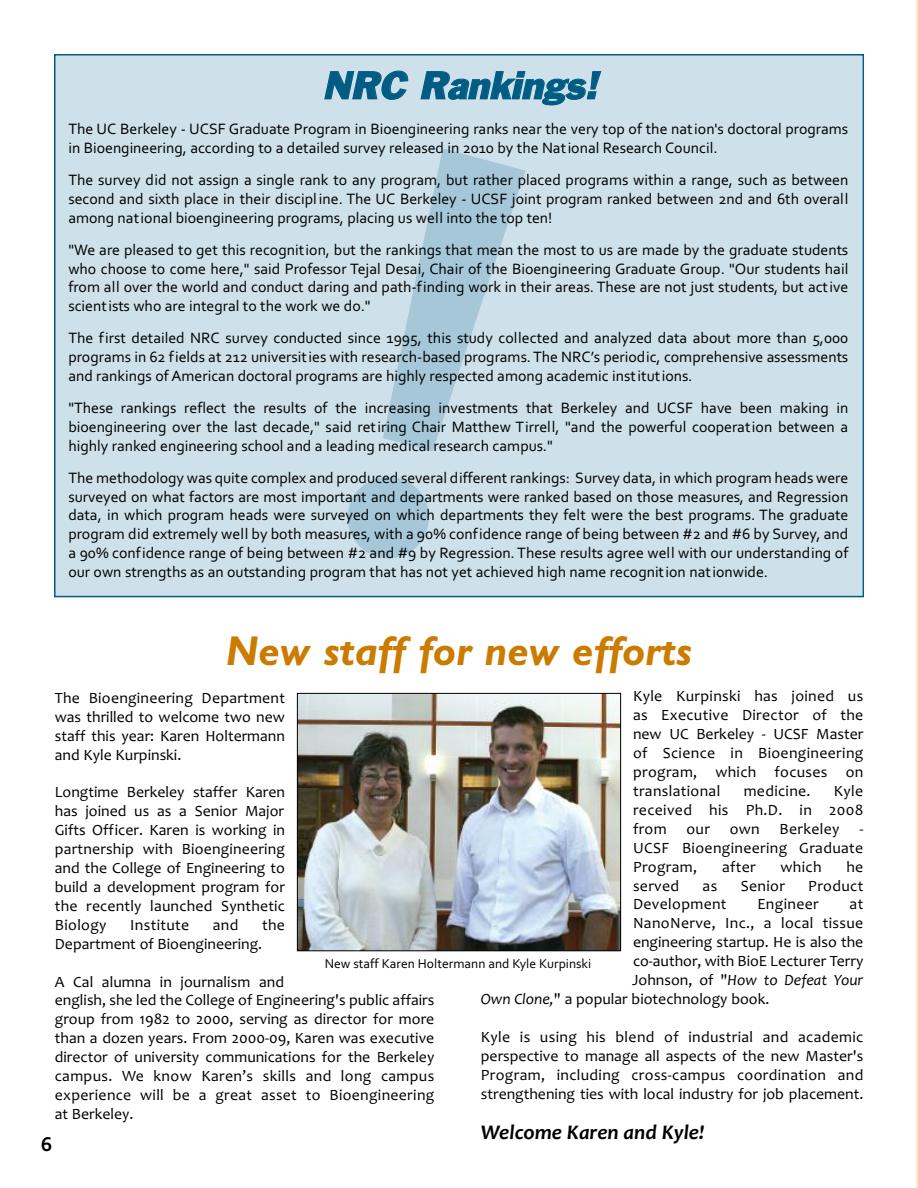
<style>
.page{position:relative;width:918px;height:1188px;background:#fff}
.page>*{position:absolute;margin:0;border:0;box-sizing:border-box;transform-origin:0 0}
.t1{font:italic 700 42px "Gill Sans";color:#ca7b00}
.t2{font:italic 36px "Franklin Gothic";color:#005c83}
.t3{font:italic 700 21px "Candara";color:#000}
.t4{font:700 21px "Corbel";color:#000}
.t5{font:15.75px/18.9px "Corbel";color:#000;text-align:justify}
.t6{font:15.75px/18.9px "Candara";color:#000;text-align:justify}
.t7{font:15.75px "Candara";letter-spacing:.02em;color:#000}
.t8{font:italic 15.75px "Candara";color:#000}
.t9{font:13.5px "Corbel";color:#000}
.s1{font-style:normal}
.s2{font-style:italic}
</style>
<div class="page">
<div style="left:56px;top:56px;width:806px;height:540px;background:#cee1ea"></div>
<svg style="left:347px;top:148px;width:179px;height:411px"></svg>
<hr style="left:917px;top:0;width:1px;height:1188px;background:#fbeec7">
<img style="left:299px;top:695px;width:320px;height:254px">
<div style="left:297px;top:693px;width:324px;height:258px;border:1px solid #000"></div>
<h2 class="t2" style="left:322px;top:72px;width:283px">NRC Rankings!</h2>
<p class="t5" style="left:68px;top:119px;width:782px">The UC Berkeley - UCSF Graduate Program in Bioengineering ranks near the very top of the nation's doctoral programs in Bioengineering, according to a detailed survey released in 2010 by the National Research Council.</p>
<p class="t5" style="left:68px;top:170px;width:782px">The survey did not assign a single rank to any program, but rather placed programs within a range, such as between second and sixth place in their discipl ine. The UC Berkeley - UCSF joint program ranked between 2nd and 6th overall among national bioengineering programs, placing us well into the top ten!</p>
<p class="t5" style="left:68px;top:240px;width:782px">"We are pleased to get this recognition, but the rankings that mean the most to us are made by the graduate students who choose to come here," said Professor Tejal Desai, Chair of the Bioengineering Graduate Group. "Our students hail from all over the world and conduct daring and path-finding work in their areas. These are not just students, but active scientists who are integral to the work we do."</p>
<p class="t5" style="left:68px;top:328px;width:782px">The first detailed NRC survey conducted since 1995, this study collected and analyzed data about more than 5,000 programs in 62 fields at 212 universities with research-based programs.The NRC’s periodic, comprehensive assessments and rankings of American doctoral programs are highly respected among academic institutions.</p>
<p class="t5" style="left:68px;top:398px;width:782px">"These rankings reflect the results of the increasing investments that Berkeley and UCSF have been making in bioengineering over the last decade," said retiring Chair Matthew Tirrell, "and the powerful cooperation between a highly ranked engineering school and a leading medical research campus."</p>
<p class="t5" style="left:68px;top:468px;width:782px">The methodology was quite complex and produced several different rankings: Survey data, in which program heads were surveyed on what factors are most important and departments were ranked based on those measures, and Regression data, in which program heads were surveyed on which departments they felt were the best programs. The graduate program did extremely well by both measures, with a 90% confidence range of being between #2 and #6 by Survey, and a 90% confidence range of being between #2 and #9 by Regression. These results agree well with our understanding of our own strengths as an outstanding program that has not yet achieved high name recognition nationwide.</p>
<h1 class="t1" style="left:226px;top:626px;width:468px">New staff for new efforts</h1>
<p class="t6" style="left:633px;top:687px;width:232px">Kyle Kurpinski has joined us as Executive Director of the new UC Berkeley - UCSF Master of Science in Bioengineering program, which focuses on translational</p>
<p class="t6" style="left:55px;top:688px;width:232px">The Bioengineering Department was thrilled to welcome two new staff this year: Karen Holtermann and Kyle Kurpinski.</p>
<p class="t6" style="left:55px;top:783px;width:232px">Longtime Berkeley staffer Karen has joined us as a Senior Major Gifts Officer. Karen is working in partnership with Bioengineering and the College of Engineering to build a development program for the recently launched Synthetic Biology</p>
<p class="t6" style="left:633px;top:781px;width:232px;text-indent:201px">Kyle received his Ph.D. in 2008 from</p>
<p class="t7" style="left:744px;top:781px;width:68px">medicine.</p>
<p class="t6" style="left:686px;top:819px;width:25px">our</p>
<p class="t6" style="left:730px;top:819px;width:32px">own</p>
<p class="t7" style="left:780px;top:819px;width:62px">Berkeley</p>
<p class="t6" style="left:633px;top:819px;width:232px;text-indent:226px">- UCSF Bioengineering Graduate Program,</p>
<p class="t6" style="left:722px;top:857px;width:35px">after</p>
<p class="t6" style="left:781px;top:857px;width:43px">which</p>
<p class="t6" style="left:846px;top:857px;width:18px">he</p>
<p class="t6" style="left:633px;top:876px;width:48px">served</p>
<p class="t6" style="left:703px;top:876px;width:16px">as</p>
<p class="t6" style="left:741px;top:876px;width:46px">Senior</p>
<p class="t7" style="left:808px;top:876px;width:57px">Product</p>
<p class="t7" style="left:633px;top:895px;width:95px">Development</p>
<p class="t7" style="left:757px;top:895px;width:63px">Engineer</p>
<p class="t6" style="left:850px;top:895px;width:15px">at</p>
<p class="t7" style="left:633px;top:914px;width:232px">NanoNerve, Inc., a local tissue</p>
<p class="t6" style="left:633px;top:932px;width:232px">engineering startup. He is also the</p>
<p class="t6" style="left:633px;top:951px;width:232px">co-author, with BioE Lecturer Terry</p>
<p class="t8" style="left:632px;top:970px;width:233px"><span class="s1">Johnson, of "</span>How to Defeat Your</p>
<p class="t6" style="left:481px;top:989px;width:290px"><span class="s2">Own Clone,</span>" a popular biotechnology book.</p>
<p class="t6" style="left:481px;top:1027px;width:384px">Kyle is using his blend of industrial and academic perspective to manage all aspects of the new Master's Program, including cross-campus coordination and strengthening ties with local industry for job placement.</p>
<h3 class="t3" style="left:481px;top:1120px;width:225px">Welcome Karen and Kyle!</h3>
<p class="t6" style="left:55px;top:915px;width:232px;text-indent:207px">the<br>Department of Bioengineering.</p>
<p class="t6" style="left:55px;top:972px;width:381px;text-align:left">A Cal alumna in journalism and<br>english, she led the College of Engineering's public affairs group from 1982 to 2000, serving as director for more than a dozen years. From 2000-09, Karen was executive director of university communications for the Berkeley campus. We know Karen’s skills and long campus experience will be a great asset to Bioengineering at Berkeley.</p>
<p class="t7" style="left:130px;top:915px;width:61px">Institute</p>
<p class="t6" style="left:213px;top:915px;width:27px">and</p>
<p class="t9" style="left:325px;top:956px;width:268px">New staff Karen Holtermann and Kyle Kurpinski</p>
<h3 class="t4" style="left:41px;top:1132px;width:13px">6</h3>
</div>
